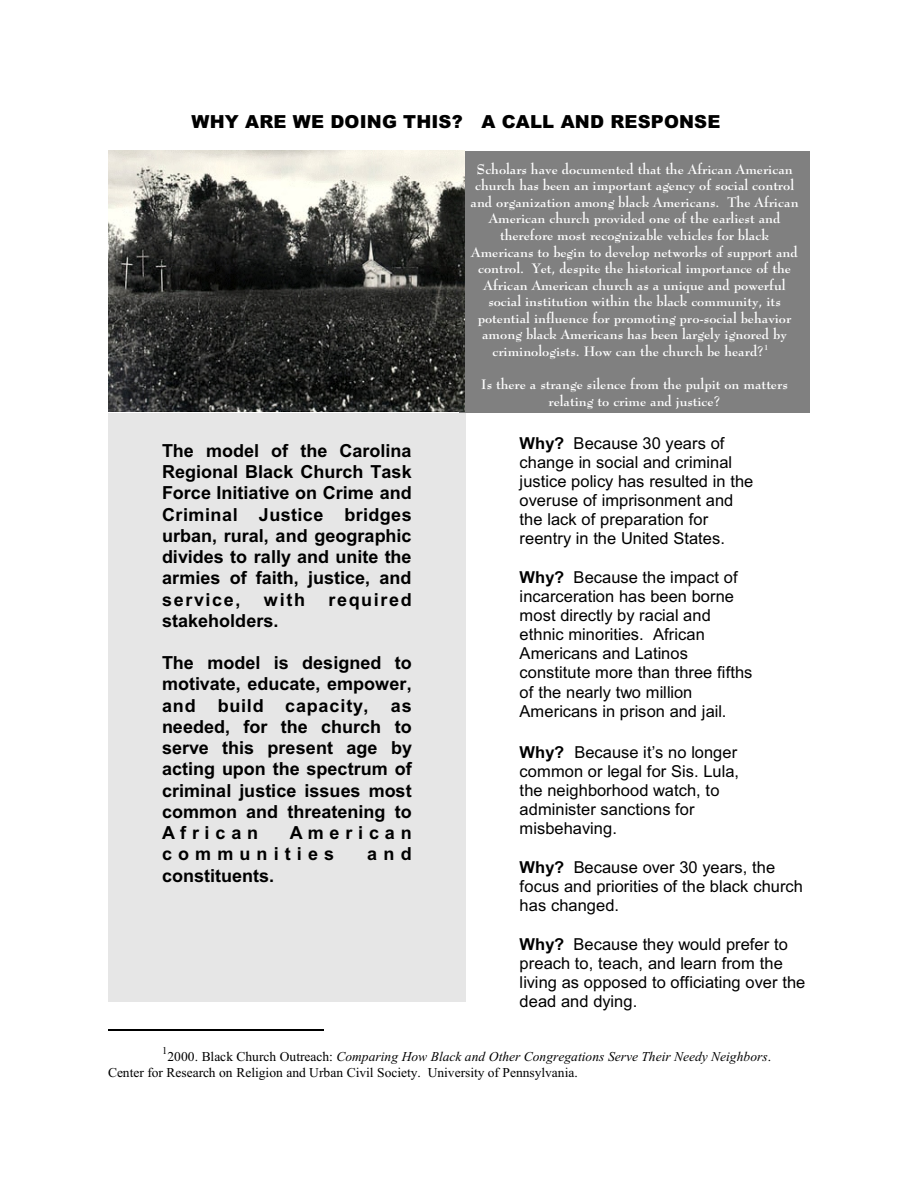
<style>
.page{position:relative;width:918px;height:1188px;background:#fff}
.page>*{position:absolute;margin:0;border:0;box-sizing:border-box;transform-origin:0 0}
.t1{font:700 18px/21.3px "Arial";letter-spacing:.005em;color:#000;text-align:justify}
.t2{font:900 18px "Arial";letter-spacing:.01em;color:#000}
.t3{font:700 18px/21.3px "Arial";letter-spacing:.34em;color:#000}
.t4{font:700 18px "Arial";letter-spacing:.095em;color:#000}
.t5{font:16.5px/19px "Arial";letter-spacing:.005em;color:#000}
.t6{font:13.5px/16.5px "Bernhard Mod BT";color:#fff;text-align:center}
.t7{font:italic 13.5px "Times New Roman";color:#000}
.t8{font:13.5px "Times New Roman";color:#000}
.t9{font:10.5px "Times New Roman";color:#000}
.s1{font-weight:700}
.s2{font-style:normal}
</style>
<div class="page">
<hr style="left:108px;top:1030px;width:216px;height:1px;background:#000">
<div style="left:459px;top:151px;width:351px;height:262px;background:#808080"></div>
<div style="left:108px;top:413px;width:358px;height:26px;background:#e6e6e6"></div>
<div style="left:108px;top:440px;width:358px;height:191px;background:#e6e6e6"></div>
<div style="left:108px;top:631px;width:358px;height:21px;background:#e6e6e6"></div>
<div style="left:108px;top:652px;width:358px;height:233px;background:#e6e6e6"></div>
<div style="left:108px;top:886px;width:358px;height:19px;background:#e6e6e6"></div>
<div style="left:108px;top:905px;width:358px;height:19px;background:#e6e6e6"></div>
<div style="left:108px;top:924px;width:358px;height:20px;background:#e6e6e6"></div>
<div style="left:108px;top:944px;width:358px;height:19px;background:#e6e6e6"></div>
<div style="left:108px;top:963px;width:358px;height:20px;background:#e6e6e6"></div>
<div style="left:108px;top:983px;width:358px;height:19px;background:#e6e6e6"></div>
<img style="left:109px;top:150px;width:355px;height:261px">
<p class="t2" style="left:192px;top:115px;width:530px">WHY ARE WE DOING THIS? A CALL AND RESPONSE</p>
<p class="t1" style="left:162px;top:442px;width:251px">The model of the Carolina Regional Black Church Task Force Initiative on Crime and Criminal Justice bridges urban, rural, and geographic divides to rally and unite the armies of faith, justice, and service,</p>
<p class="t1" style="left:264px;top:590px;width:43px">with</p>
<p class="t4" style="left:328px;top:592px;width:85px">required</p>
<p class="t1" style="left:162px;top:611px;width:118px">stakeholders.</p>
<p class="t1" style="left:162px;top:654px;width:252px">The model is designed to motivate, educate, empower, and build capacity, as needed, for the church to serve this present age by acting upon the spectrum of criminal justice issues most common and threatening to African</p>
<p class="t3" style="left:162px;top:824px;width:251px;text-indent:128px">American communities</p>
<p class="t1" style="left:367px;top:845px;width:46px">and</p>
<p class="t1" style="left:162px;top:866px;width:114px">constituents.</p>
<p class="t6" style="left:476px;top:162px;width:318px">Scholars have documented that the African American</p>
<p class="t6" style="left:475px;top:179px;width:321px">church has been an important agency of social control</p>
<p class="t6" style="left:471px;top:195px;width:330px">and organization among black Americans. The African</p>
<p class="t6" style="left:489px;top:212px;width:293px">American church provided one of the earliest and</p>
<p class="t6" style="left:500px;top:228px;width:270px">therefore most recognizable vehicles for black</p>
<p class="t6" style="left:471px;top:245px;width:328px">Americans to begin to develop networks of support and</p>
<p class="t6" style="left:478px;top:261px;width:314px">control. Yet, despite the historical importance of the</p>
<p class="t6" style="left:484px;top:278px;width:304px">African American church as a unique and powerful</p>
<p class="t6" style="left:488px;top:294px;width:294px">social institution within the black community, its</p>
<p class="t6" style="left:478px;top:311px;width:315px">potential influence for promoting pro-social behavior</p>
<p class="t6" style="left:482px;top:328px;width:306px">among black Americans has been largely ignored by</p>
<p class="t6" style="left:492px;top:344px;width:278px">criminologists. How can the church be heard? <sup>1</sup></p>
<p class="t6" style="left:481px;top:377px;width:308px">Is there a strange silence from the pulpit on matters relating to crime and justice?</p>
<p class="t5" style="left:520px;top:435px;width:235px"><span class="s1">Why?</span> Because 30 years of change in social and criminal justice policy has resulted in the overuse of imprisonment and the lack of preparation for reentry in the United States.</p>
<p class="t5" style="left:520px;top:569px;width:234px"><span class="s1">Why?</span> Because the impact of incarceration has been borne most directly by racial and ethnic minorities. African<br>Americans and Latinos constitute more than three fifths of the nearly two million<br>Americans in prison and jail.</p>
<p class="t5" style="left:520px;top:744px;width:221px"><span class="s1">Why?</span> Because it’s no longer common or legal for Sis. Lula, the neighborhood watch, to administer sanctions for misbehaving.</p>
<p class="t5" style="left:520px;top:859px;width:285px"><span class="s1">Why?</span> Because over 30 years, the focus and priorities of the black church has changed.</p>
<p class="t5" style="left:520px;top:936px;width:287px"><span class="s1">Why?</span> Because they would prefer to preach to, teach, and learn from the living as opposed to officiating over the dead and dying.</p>
<p class="t9" style="left:162px;top:1046px;width:7px">1</p>
<p class="t8" style="left:108px;top:1067px;width:471px">Center for Research on Religion and Urban Civil Society. University of Pennsylvania.</p>
<p class="t7" style="left:167px;top:1052px;width:605px"><span class="s2">2000. Black Church Outreach:</span> Comparing How Black and Other Congregations Serve Their Needy Neighbors<span class="s2">.</span></p>
</div>
